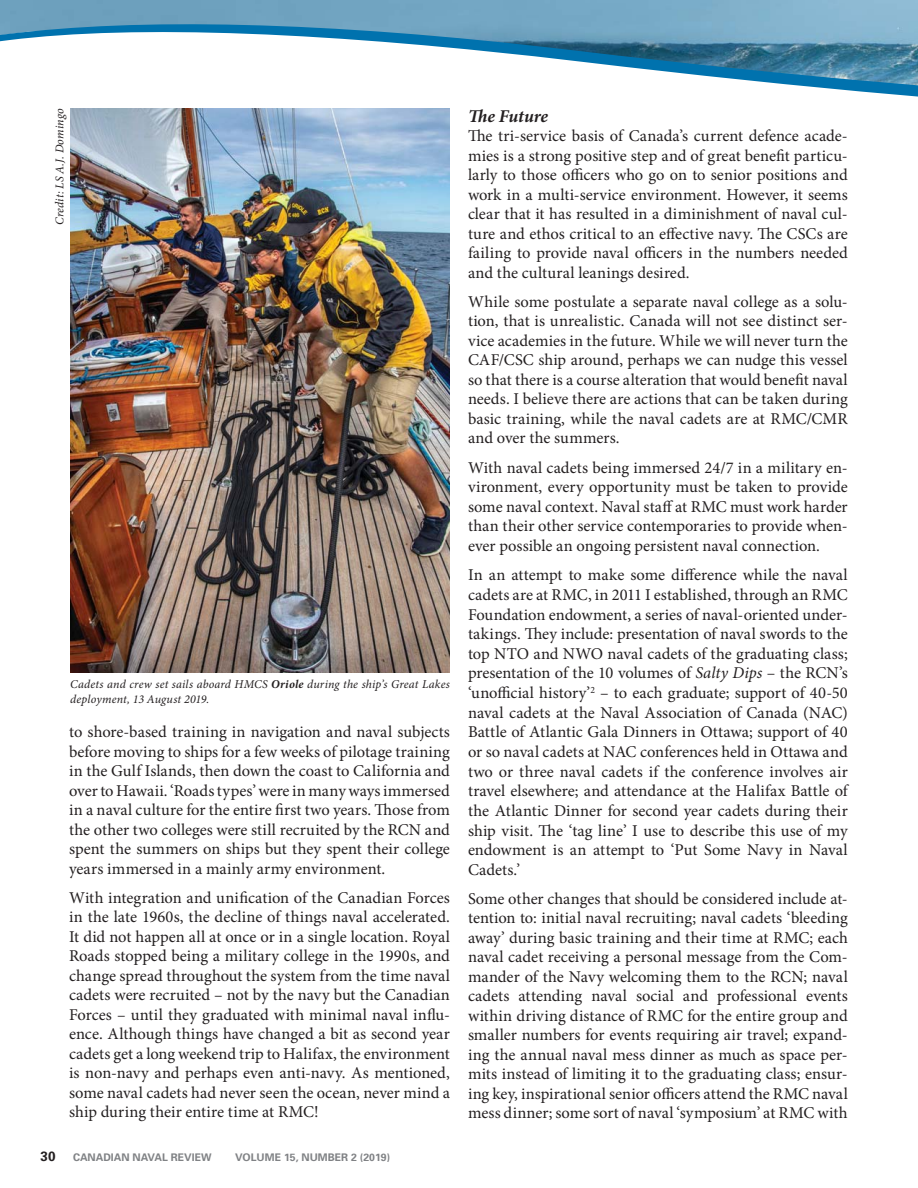
<style>
.page{position:relative;width:918px;height:1188px;background:#fff}
.page>*{position:absolute;margin:0;border:0;box-sizing:border-box;transform-origin:0 0}
.t1{font:italic 700 18px "Minion Pro";letter-spacing:-.005em;color:#231f20}
.t2{font:16.5px/19.5px "Minion Pro";color:#231f20;text-align:justify}
.t3{font:700 13.5px "Univers";color:#231f20}
.t4{font:italic 12px/14.4px "Minion Pro";letter-spacing:.015em;color:#231f20}
.t5{font:700 10.5px "Univers";color:#808285}
.s1{font-weight:700}
.s2{font-style:italic}
</style>
<div class="page">
<svg style="left:0;top:0;width:918px;height:109px"></svg>
<img style="left:70px;top:109px;width:380px;height:563px">
<p class="t4" style="left:53px;top:225px;width:118px;rotate:-90deg">Credit: LS A.J. Domingo</p>
<p class="t4" style="left:70px;top:678px;width:381px">Cadets and crew set sails aboard HMCS <span class="s1">Oriole</span> during the ship’s Great Lakes deployment, 13 August 2019.</p>
<p class="t2" style="left:69px;top:724px;width:382px">to shore-based training in navigation and naval subjects before moving to ships for a few weeks of pilotage training in the Gulf Islands, then down the coast to California and over to Hawaii. ‘Roads types’ were in many ways immersed in a naval culture for the entire first two years. Those from the other two colleges were still recruited by the RCN and spent the summers on ships but they spent their college years immersed in a mainly army environment.</p>
<p class="t2" style="left:69px;top:889px;width:382px">With integration and unification of the Canadian Forces in the late 1960s, the decline of things naval accelerated.<br>It did not happen all at once or in a single location. Royal Roads stopped being a military college in the 1990s, and change spread throughout the system from the time naval cadets were recruited – not by the navy but the Canadian Forces – until they graduated with minimal naval influ&shy;ence. Although things have changed a bit as second year cadets get a long weekend trip to Halifax, the environment is non-navy and perhaps even anti-navy. As mentioned, some naval cadets had never seen the ocean, never mind a ship during their entire time at RMC!</p>
<p class="t3" style="left:40px;top:1151px;width:17px">30</p>
<p class="t5" style="left:73px;top:1153px;width:140px">CANADIAN NAVAL REVIEW</p>
<p class="t5" style="left:235px;top:1153px;width:157px">VOLUME 15, NUMBER 2 (2019)</p>
<p class="t1" style="left:468px;top:109px;width:82px">The Future</p>
<p class="t2" style="left:468px;top:128px;width:381px">The tri-service basis of Canada’s current defence acade&shy;mies is a strong positive step and of great benefit particu&shy;larly to those officers who go on to senior positions and work in a multi-service environment. However, it seems clear that it has resulted in a diminishment of naval cul&shy;ture and ethos critical to an effective navy. The CSCs are failing to provide naval officers in the numbers needed and the cultural leanings desired.</p>
<p class="t2" style="left:468px;top:293px;width:381px">While some postulate a separate naval college as a solu&shy;tion, that is unrealistic. Canada will not see distinct ser&shy;vice academies in the future. While we will never turn the CAF/CSC ship around, perhaps we can nudge this vessel so that there is a course alteration that would benefit naval needs. I believe there are actions that can be taken during basic training, while the naval cadets are at RMC/CMR and over the summers.</p>
<p class="t2" style="left:468px;top:459px;width:381px">With naval cadets being immersed 24/7 in a military en&shy;vironment, every opportunity must be taken to provide some naval context. Naval staff at RMC must work harder than their other service contemporaries to provide when&shy;ever possible an ongoing persistent naval connection.</p>
<p class="t2" style="left:468px;top:567px;width:381px">In an attempt to make some difference while the naval cadets are at RMC, in 2011 I established, through an RMC Foundation endowment, a series of naval-oriented under&shy;takings. They include: presentation of naval swords to the top NTO and NWO naval cadets of the graduating class; presentation of the 10 volumes of <span class="s2">Salty Dips</span> – the RCN’s ‘unofficial history’<sup>2</sup> – to each graduate; support of 40-50 naval cadets at the Naval Association of Canada (NAC)<br>Battle of Atlantic Gala Dinners in Ottawa; support of 40 or so naval cadets at NAC conferences held in Ottawa and two or three naval cadets if the conference involves air travel elsewhere; and attendance at the Halifax Battle of the Atlantic Dinner for second year cadets during their ship visit. The ‘tag line’ I use to describe this use of my endowment is an attempt to ‘Put Some Navy in Naval Cadets.’</p>
<p class="t2" style="left:468px;top:890px;width:381px">Some other changes that should be considered include at&shy;tention to: initial naval recruiting; naval cadets ‘bleeding away’ during basic training and their time at RMC; each naval cadet receiving a personal message from the Com&shy;mander of the Navy welcoming them to the RCN; naval cadets attending naval social and professional events within driving distance of RMC for the entire group and smaller numbers for events requiring air travel; expand&shy;ing the annual naval mess dinner as much as space per&shy;mits instead of limiting it to the graduating class; ensur&shy;ing key, inspirational senior officers attend the RMC naval mess dinner; some sort of naval ‘symposium’ at RMC with</p>
</div>
